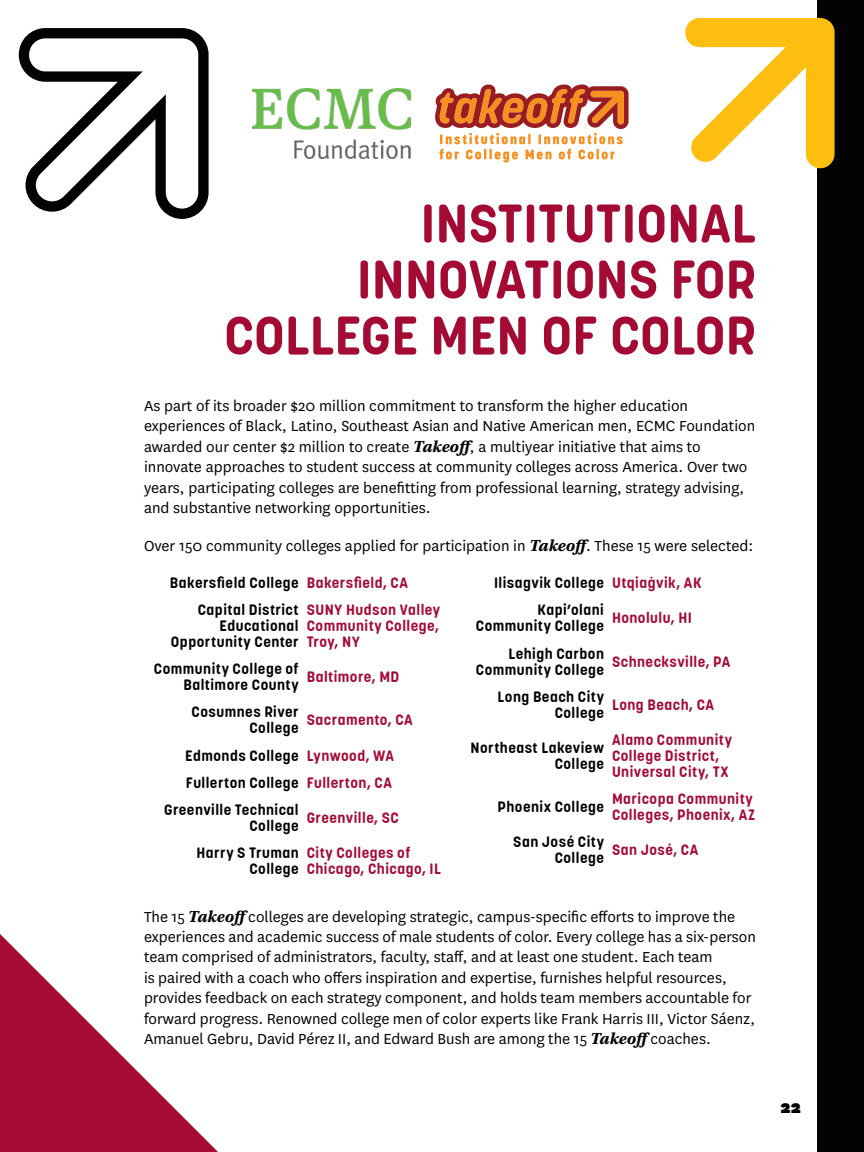
<style>
.page{position:relative;width:864px;height:1152px;background:#fff}
.page>*{position:absolute;margin:0;border:0;box-sizing:border-box;transform-origin:0 0}
.Secondary_headers{font:700 54px/56px "Korolev Rounded";color:#a30b35;text-align:right}
.t1{font:900 20px "National";color:#000}
._8_5_body{font:17px/20.4px "National";color:#040304}
.Korolev_7_5{font:700 15px/16px "Korolev Rounded";letter-spacing:.03em;color:#040304;text-align:right}
.Korolev_7_5-2{font:700 15px/16px "Korolev Rounded";letter-spacing:.03em;color:#a30b35}
.s1{font-family:"Utopia Std Bold Capt It"}
</style>
<div class="page">
<div style="left:818px;top:0;width:46px;height:1152px;background:#040304"></div>
<svg style="left:685px;top:18px;width:150px;height:150px"></svg>
<svg style="left:19px;top:28px;width:190px;height:191px"></svg>
<svg style="left:0;top:934px;width:218px;height:218px"></svg>
<img style="left:252px;top:89px;width:158px;height:69px">
<svg style="left:435px;top:84px;width:194px;height:79px"></svg>
<p class="Secondary_headers" style="left:224px;top:196px;width:533px">INSTITUTIONAL<br>INNOVATIONS FOR<br>COLLEGE MEN OF COLOR</p>
<p class="_8_5_body" style="left:144px;top:395px;width:613px">As part of its broader $20 million commitment to transform the higher education experiences of Black, Latino, Southeast Asian and Native American men, ECMC Foundation awarded our center $2 million to create <span class="s1">Takeoff</span>, a multiyear initiative that aims to innovate approaches to student success at community colleges across America. Over two years, participating colleges are benefitting from professional learning, strategy advising, and substantive networking opportunities.</p>
<p class="_8_5_body" style="left:144px;top:535px;width:611px">Over 150 community colleges applied for participation in <span class="s1">Takeoff</span>. These 15 were selected:</p>
<p class="Korolev_7_5" style="left:170px;top:575px;width:130px">Bakersfield College</p>
<p class="Korolev_7_5-2" style="left:307px;top:575px;width:103px">Bakersfield, CA</p>
<p class="Korolev_7_5" style="left:171px;top:602px;width:129px">Capital District<br>Educational<br>Opportunity Center</p>
<p class="Korolev_7_5-2" style="left:307px;top:602px;width:135px;text-align:justify">SUNY Hudson Valley Community College, Troy, NY</p>
<p class="Korolev_7_5" style="left:154px;top:661px;width:146px">Community College of<br>Baltimore County</p>
<p class="Korolev_7_5-2" style="left:307px;top:669px;width:94px">Baltimore, MD</p>
<p class="Korolev_7_5" style="left:192px;top:704px;width:109px">Cosumnes River<br>College</p>
<p class="Korolev_7_5-2" style="left:307px;top:712px;width:108px">Sacramento, CA</p>
<p class="Korolev_7_5" style="left:185px;top:747px;width:115px">Edmonds College</p>
<p class="Korolev_7_5-2" style="left:307px;top:747px;width:89px">Lynwood, WA</p>
<p class="Korolev_7_5" style="left:186px;top:775px;width:114px">Fullerton College</p>
<p class="Korolev_7_5-2" style="left:307px;top:775px;width:87px">Fullerton, CA</p>
<p class="Korolev_7_5" style="left:164px;top:802px;width:136px">Greenville Technical<br>College</p>
<p class="Korolev_7_5-2" style="left:307px;top:810px;width:94px">Greenville, SC</p>
<p class="Korolev_7_5" style="left:196px;top:845px;width:104px">Harry S Truman<br>College</p>
<p class="Korolev_7_5-2" style="left:307px;top:845px;width:136px">City Colleges of<br>Chicago, Chicago, IL</p>
<p class="_8_5_body" style="left:144px;top:905px;width:614px">The 15 <span class="s1">Takeoff</span>colleges are developing strategic, campus-specific efforts to improve the experiences and academic success of male students of color. Every college has a six-person team comprised of administrators, faculty, staff, and at least one student. Each team<br>is paired with a coach who offers inspiration and expertise, furnishes helpful resources, provides feedback on each strategy component, and holds team members accountable for forward progress. Renowned college men of color experts like Frank Harris III, Victor Sáenz, Amanuel Gebru, David Pérez II, and Edward Bush are among the 15 <span class="s1">Takeoff</span>coaches.</p>
<p class="Korolev_7_5" style="left:494px;top:575px;width:111px">Ilisagvik College</p>
<p class="Korolev_7_5-2" style="left:612px;top:575px;width:91px">Utqiaġvik, AK</p>
<p class="Korolev_7_5" style="left:476px;top:602px;width:130px">Kapi’olani<br>Community College</p>
<p class="Korolev_7_5-2" style="left:612px;top:610px;width:81px">Honolulu, HI</p>
<p class="Korolev_7_5" style="left:476px;top:645px;width:130px">Lehigh Carbon<br>Community College</p>
<p class="Korolev_7_5-2" style="left:612px;top:653px;width:120px">Schnecksville, PA</p>
<p class="Korolev_7_5" style="left:498px;top:689px;width:108px">Long Beach City<br>College</p>
<p class="Korolev_7_5-2" style="left:612px;top:697px;width:104px">Long Beach, CA</p>
<p class="Korolev_7_5" style="left:470px;top:740px;width:135px">Northeast Lakeview<br>College</p>
<p class="Korolev_7_5-2" style="left:612px;top:732px;width:122px">Alamo Community<br>College District,<br>Universal City, TX</p>
<p class="Korolev_7_5" style="left:498px;top:799px;width:108px">Phoenix College</p>
<p class="Korolev_7_5-2" style="left:612px;top:791px;width:145px">Maricopa Community<br>Colleges, Phoenix, AZ</p>
<p class="Korolev_7_5" style="left:513px;top:834px;width:92px">San José City<br>College</p>
<p class="Korolev_7_5-2" style="left:612px;top:842px;width:88px">San José, CA</p>
<p class="t1" style="left:780px;top:1093px;width:22px">22</p>
</div>
